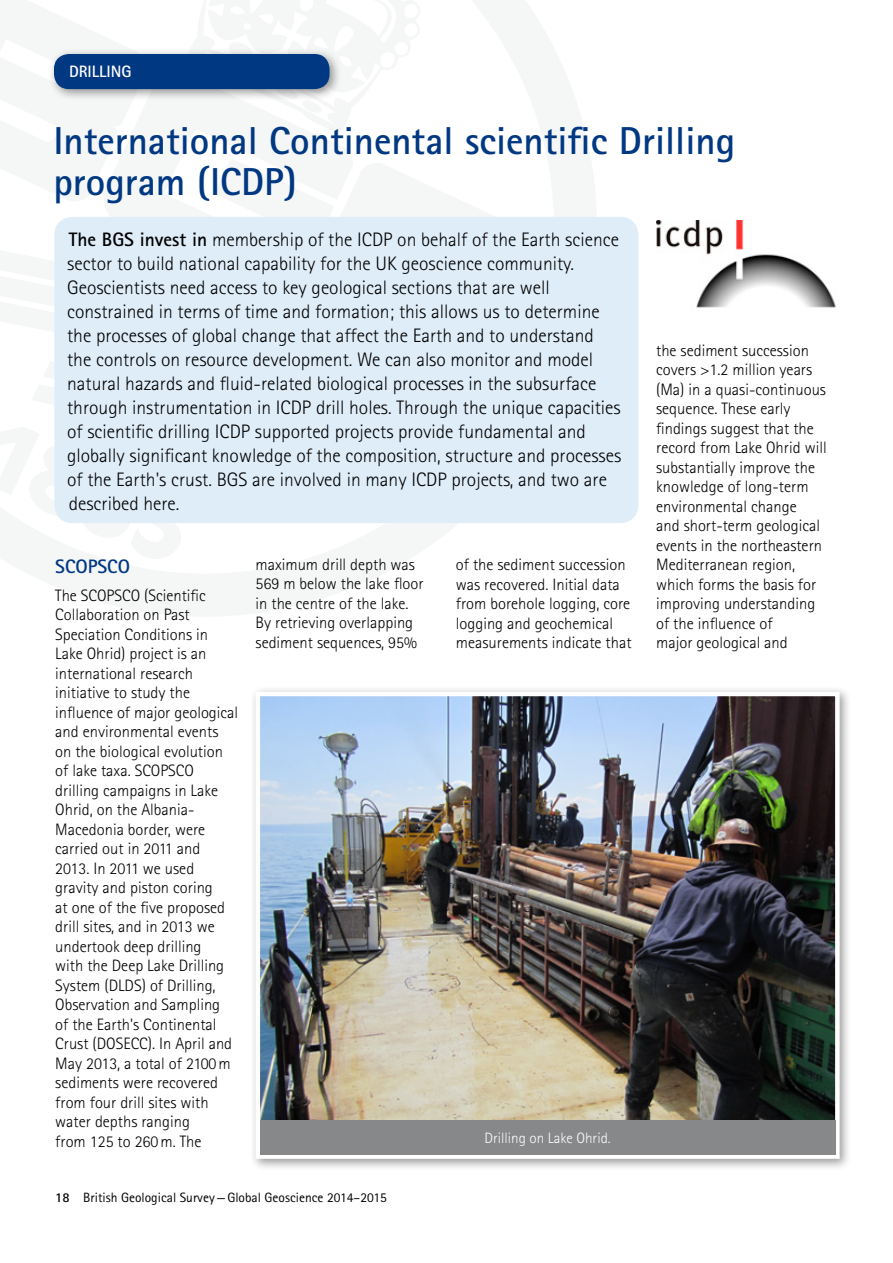
<style>
.page{position:relative;width:893px;height:1263px;background:#fff}
.page>*{position:absolute;margin:0;border:0;box-sizing:border-box;transform-origin:0 0}
.main_titles{font:700 39px/40.5px "Rotis Sans Serif";color:#003882}
.first_paragraph_larg{font:300 19.5px/24px "Rotis Sans Serif";color:#000}
.headings{font:700 19.5px "Rotis Sans Serif";color:#003882}
.first_paragraph{font:300 16.5px/19.5px "Rotis Sans Serif";color:#000}
.t1{font:700 16.5px "Rotis Sans Serif";color:#fff}
.paragraph{font:300 15px "Rotis Sans Serif";color:#fff}
.t2{font:13.5px "Rotis Sans Serif";color:#000}
.s1{font-weight:700}
</style>
<div class="page">
<div style="left:48px;top:48px;width:294px;height:53px;background:#000;opacity:.4"></div>
<div style="left:54px;top:54px;width:276px;height:35px;background:#003882;border-radius:15px"></div>
<div style="left:54px;top:217px;width:584px;height:306px;background:#dfedf8;border-radius:18px"></div>
<div style="left:250px;top:686px;width:602px;height:485px;background:#000;opacity:.4"></div>
<img style="left:253px;top:689px;width:589px;height:472px">
<img style="left:657px;top:221px;width:179px;height:87px">
<div style="left:260px;top:1120px;width:575px;height:34px;background:#87888a"></div>
<p class="t1" style="left:69px;top:61px;width:64px">DRILLING</p>
<p class="main_titles" style="left:53px;top:120px;width:683px">International Continental scientific Drilling program (ICDP)</p>
<p class="first_paragraph_larg" style="left:67px;top:227px;width:556px"><span class="s1">The BGS invest in</span> membership of the ICDP on behalf of the Earth science sector to build national capability for the UK geoscience community.<br>Geoscientists need access to key geological sections that are well constrained in terms of time and formation; this allows us to determine the processes of global change that affect the Earth and to understand the controls on resource development. We can also monitor and model natural hazards and fluid-related biological processes in the subsurface through instrumentation in ICDP drill holes. Through the unique capacities of scientific drilling ICDP supported projects provide fundamental and globally significant knowledge of the composition, structure and processes of the Earth's crust. BGS are involved in many ICDP projects, and two are described here.</p>
<p class="headings" style="left:55px;top:553px;width:76px">SCOPSCO</p>
<p class="first_paragraph" style="left:55px;top:585px;width:184px">The SCOPSCO (Scientific<br>Collaboration on Past<br>Speciation Conditions in<br>Lake Ohrid) project is an international research initiative to study the influence of major geological and environmental events on the biological evolution of lake taxa. SCOPSCO drilling campaigns in Lake<br>Ohrid, on the Albania-<br>Macedonia border, were carried out in 2011 and<br>2013. In 2011 we used gravity and piston coring<br>at one of the five proposed drill sites, and in 2013 we undertook deep drilling<br>with the Deep Lake Drilling<br>System (DLDS) of Drilling,<br>Observation and Sampling<br>of the Earth's Continental<br>Crust (DOSECC). In April and<br>May 2013, a total of 2100m sediments were recovered from four drill sites with water depths ranging<br>from 125 to 260m. The</p>
<p class="first_paragraph" style="left:256px;top:554px;width:170px">maximum drill depth was<br>569 m below the lake floor in the centre of the lake.<br>By retrieving overlapping sediment sequences, 95%</p>
<p class="first_paragraph" style="left:456px;top:555px;width:177px">of the sediment succession was recovered. Initial data from borehole logging, core logging and geochemical measurements indicate that</p>
<p class="paragraph" style="left:485px;top:1129px;width:128px">Drilling on Lake Ohrid.</p>
<p class="t2" style="left:55px;top:1189px;width:333px"><span class="s1">18</span> British Geological Survey—Global Geoscience 2014–2015</p>
<p class="first_paragraph" style="left:656px;top:340px;width:172px">the sediment succession covers &gt;1.2 million years (Ma) in a quasi-continuous sequence. These early findings suggest that the record from Lake Ohrid will substantially improve the knowledge of long-term environmental change<br>and short-term geological events in the northeastern<br>Mediterranean region, which forms the basis for improving understanding of the influence of<br>major geological and</p>
</div>
